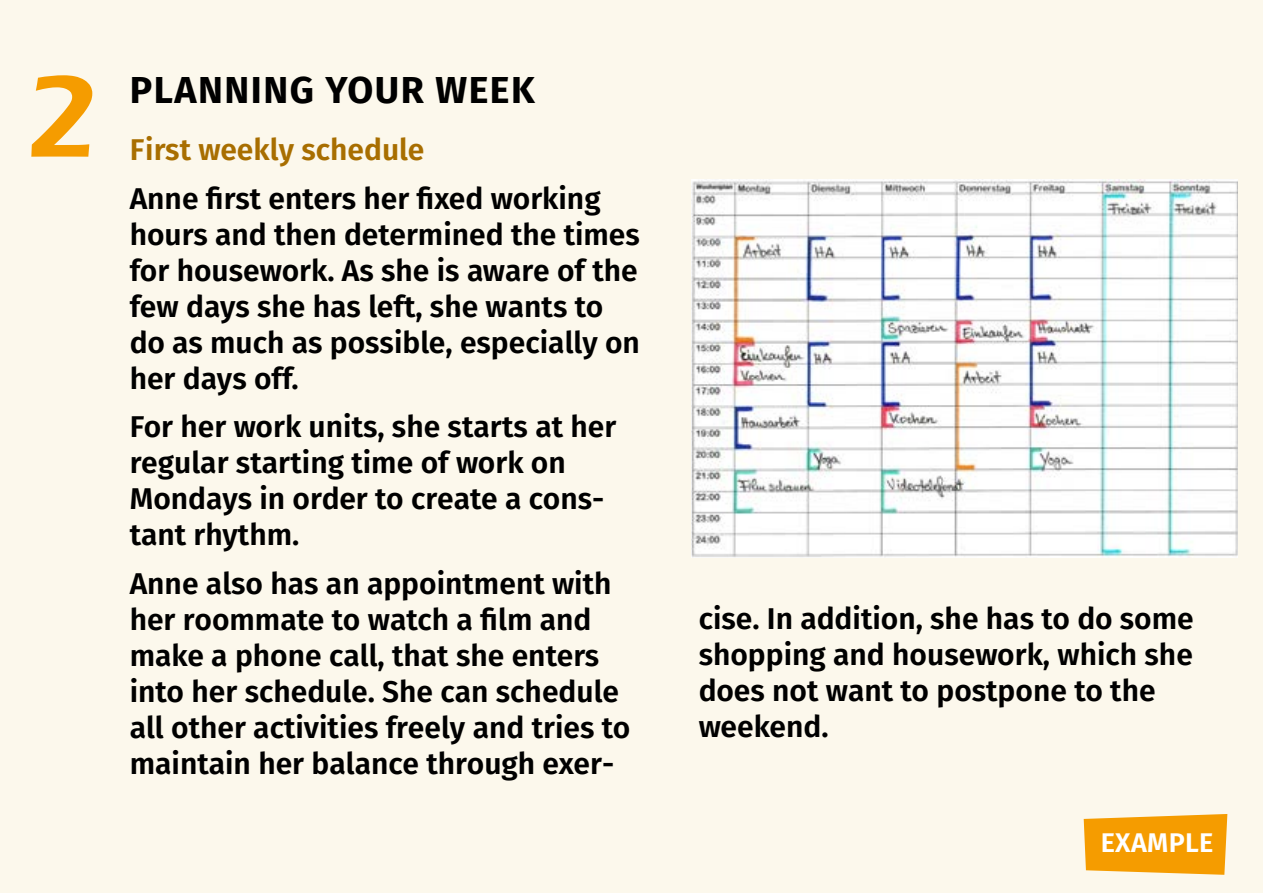
<style>
.page{position:relative;width:1263px;height:893px;background:#fcf8ec}
.page>*{position:absolute;margin:0;border:0;box-sizing:border-box;transform-origin:0 0}
.t1{font:600 120px "Eras ITC";color:#f59c00}
.t2{font:700 37.5px "Fira Sans";letter-spacing:.04em;color:#000}
.t3{font:600 30px/36px "Fira Sans";color:#000}
.t4{font:600 30px "Fira Sans";color:#a86e00}
.t5{font:600 27px "Fira Sans";letter-spacing:.01em;color:#fff}
</style>
<div class="page">
<svg style="left:1084px;top:814px;width:143px;height:61px"></svg>
<img style="left:691px;top:180px;width:546px;height:378px">
<h1 class="t1" style="left:26px;top:49px;width:75px">2</h1>
<p class="t2" style="left:130px;top:63px;width:406px">PLANNING YOUR WEEK</p>
<p class="t4" style="left:130px;top:128px;width:296px">First weekly schedule</p>
<p class="t3" style="left:130px;top:180px;width:512px">Anne first enters her fixed working hours and then determined the times for housework. As she is aware of the few days she has left, she wants to do as much as possible, especially on her days off.</p>
<p class="t3" style="left:130px;top:409px;width:488px">For her work units, she starts at her regular starting time of work on<br>Mondays in order to create a cons&shy;tant rhythm.</p>
<p class="t3" style="left:130px;top:566px;width:502px">Anne also has an appointment with her roommate to watch a film and make a phone call, that she enters into her schedule. She can schedule all other activities freely and tries to maintain her balance through exer-</p>
<p class="t3" style="left:699px;top:601px;width:497px">cise. In addition, she has to do some shopping and housework, which she does not want to postpone to the weekend.</p>
<p class="t5" style="left:1101px;top:824px;width:114px">EXAMPLE</p>
</div>
